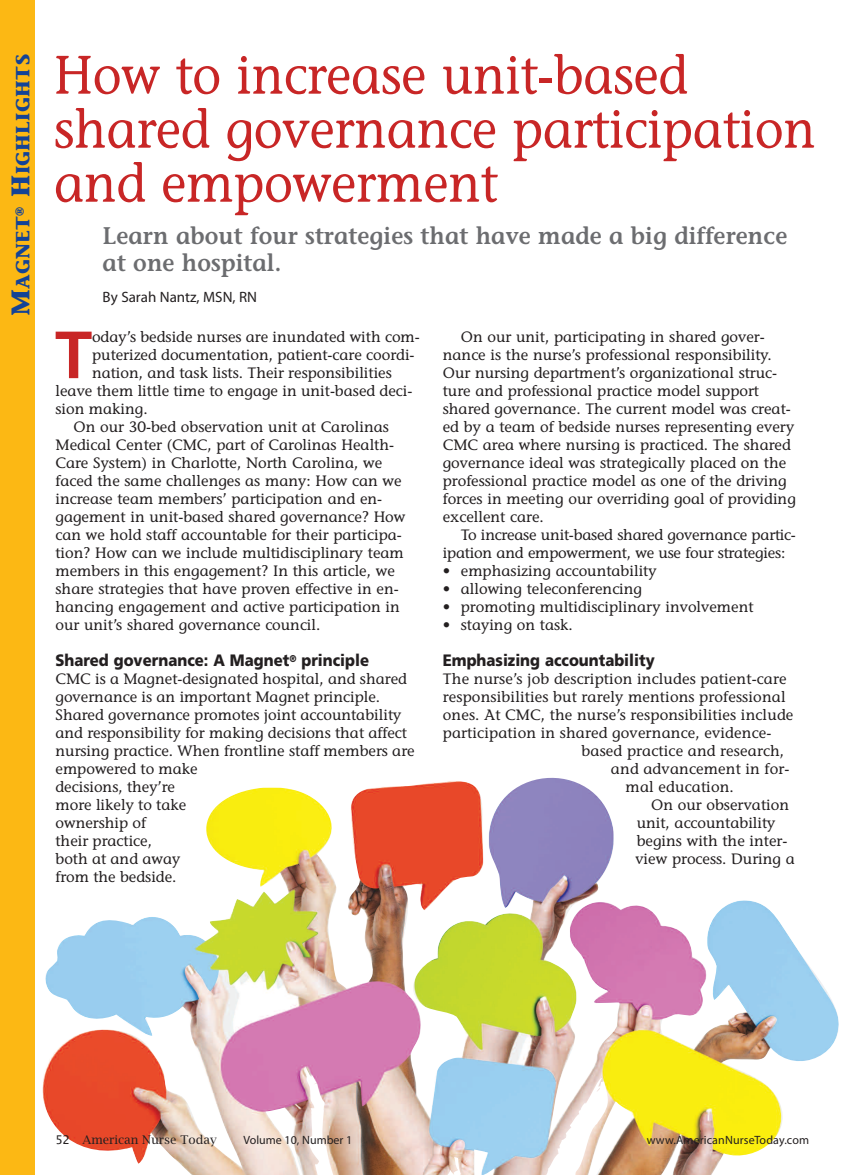
<style>
.page{position:relative;width:864px;height:1175px;background:#fff}
.page>*{position:absolute;margin:0;border:0;box-sizing:border-box;transform-origin:0 0}
.t1{font:700 66.6px "Frutiger";color:#c82626}
.t2{font:54px/54px "Stone Informal";letter-spacing:-.005em;color:#c82626;scale:.93 1}
.t3{font:600 24px/27px "Stone Informal";letter-spacing:.005em;color:#6c6d70;scale:.95 1}
.t4{font:700 19.2px "Stone Informal";letter-spacing:.02em;color:#144396}
.t5{font:900 16.5px "Frutiger";color:#231f20;scale:.9 1}
.t6{font:15px/18px "Stone Informal";color:#231f20}
.t7{font:15px "Myriad Pro";color:#231f20}
.t8{font:12px "Myriad Pro";letter-spacing:.01em;color:#231f20}
.t9{font:12px "Lucida Bright";color:#231f20}
.s1{font-size:25.5px}
.s2{font-family:"Lucida Grande"}
</style>
<div class="page">
<div style="left:0;top:0;width:35px;height:1174px;background:#fcb814"></div>
<img style="left:42px;top:778px;width:797px;height:396px">
<p class="t4" style="left:15px;top:316px;width:264px;rotate:-90deg"><span class="s1">M</span>AGNET<sup>®</sup> <span class="s1">H</span>IGHLIGHTS</p>
<h2 class="t2" style="left:54px;top:48px;width:821px">How to increase unit-based shared governance participation and empowerment</h2>
<h3 class="t3" style="left:103px;top:224px;width:722px">Learn about four strategies that have made a big difference at one hospital.</h3>
<p class="t7" style="left:103px;top:291px;width:156px">By Sarah Nantz, MSN, RN</p>
<h1 class="t1" style="left:55px;top:328px;width:39px">T</h1>
<p class="t6" style="left:92px;top:328px;width:329px">oday’s bedside nurses are inundated with com-</p>
<p class="t6" style="left:92px;top:346px;width:324px">puterized documentation, patient-care coordi-</p>
<p class="t6" style="left:92px;top:364px;width:301px">nation, and task lists. Their responsibilities</p>
<p class="t6" style="left:56px;top:382px;width:358px">leave them little time to engage in unit-based deci-</p>
<p class="t6" style="left:56px;top:400px;width:94px">sion making.</p>
<p class="t6" style="left:74px;top:418px;width:317px">On our 30-bed observation unit at Carolinas</p>
<p class="t6" style="left:56px;top:436px;width:340px">Medical Center (CMC, part of Carolinas Health-</p>
<p class="t6" style="left:56px;top:454px;width:328px">Care System) in Charlotte, North Carolina, we</p>
<p class="t6" style="left:56px;top:472px;width:348px">faced the same challenges as many: How can we</p>
<p class="t6" style="left:56px;top:490px;width:328px">increase team members’ participation and en-</p>
<p class="t6" style="left:56px;top:508px;width:352px">gagement in unit-based shared governance? How</p>
<p class="t6" style="left:56px;top:526px;width:348px">can we hold staff accountable for their participa-</p>
<p class="t6" style="left:56px;top:544px;width:350px">tion? How can we include multidisciplinary team</p>
<p class="t6" style="left:56px;top:562px;width:341px">members in this engagement? In this article, we</p>
<p class="t6" style="left:56px;top:580px;width:345px">share strategies that have proven effective in en-</p>
<p class="t6" style="left:56px;top:598px;width:346px">hancing engagement and active participation in</p>
<p class="t6" style="left:56px;top:616px;width:267px">our unit’s shared governance council.</p>
<p class="t5" style="left:56px;top:654px;width:350px">Shared governance: A Magnet<sup>®</sup> principle</p>
<p class="t6" style="left:56px;top:670px;width:361px">CMC is a Magnet-designated hospital, and shared governance is an important Magnet principle.<br>Shared governance promotes joint accountability and responsibility for making decisions that affect nursing practice. When frontline staff members are empowered to make<br>decisions, they’re<br>more likely to take<br>ownership of<br>their practice,<br>both at and away<br>from the bedside.</p>
<p class="t6" style="left:443px;top:328px;width:355px;text-indent:18px">On our unit, participating in shared gover&shy;nance is the nurse’s professional responsibility.<br>Our nursing department’s organizational struc&shy;ture and professional practice model support shared governance. The current model was creat&shy;ed by a team of bedside nurses representing every CMC area where nursing is practiced. The shared governance ideal was strategically placed on the professional practice model as one of the driving forces in meeting our overriding goal of providing excellent care.</p>
<p class="t6" style="left:443px;top:526px;width:355px;text-indent:18px">To increase unit-based shared governance partic&shy;ipation and empowerment, we use four strategies:</p>
<p class="t6" style="left:443px;top:562px;width:215px">• emphasizing accountability</p>
<p class="t6" style="left:443px;top:580px;width:201px">• allowing teleconferencing</p>
<p class="t6" style="left:443px;top:598px;width:312px">• promoting multidisciplinary involvement</p>
<p class="t6" style="left:443px;top:616px;width:132px">• staying on task.</p>
<p class="t5" style="left:443px;top:654px;width:237px">Emphasizing accountability</p>
<p class="t6" style="left:443px;top:670px;width:345px">The nurse’s job description includes patient-care</p>
<p class="t6" style="left:443px;top:688px;width:344px">responsibilities but rarely mentions professional</p>
<p class="t6" style="left:443px;top:706px;width:352px">ones. At CMC, the nurse’s responsibilities include</p>
<p class="t6" style="left:443px;top:724px;width:330px">participation in shared governance, evidence-</p>
<p class="t6" style="left:581px;top:742px;width:204px">based practice and research,</p>
<p class="t6" style="left:611px;top:760px;width:180px">and advancement in for-</p>
<p class="t6" style="left:626px;top:778px;width:110px">mal education.</p>
<p class="t6" style="left:651px;top:796px;width:139px">On our observation</p>
<p class="t6" style="left:637px;top:814px;width:140px">unit, accountability</p>
<p class="t6" style="left:637px;top:832px;width:152px">begins with the inter-</p>
<p class="t6" style="left:635px;top:850px;width:161px">view process. During a</p>
<p class="t9" style="left:56px;top:1132px;width:163px"><span class="s2">52</span> American Nurse Today</p>
<p class="t8" style="left:243px;top:1135px;width:110px">Volume 10, Number 1</p>
<p class="t8" style="left:647px;top:1135px;width:164px">www.AmericanNurseToday.com</p>
</div>
